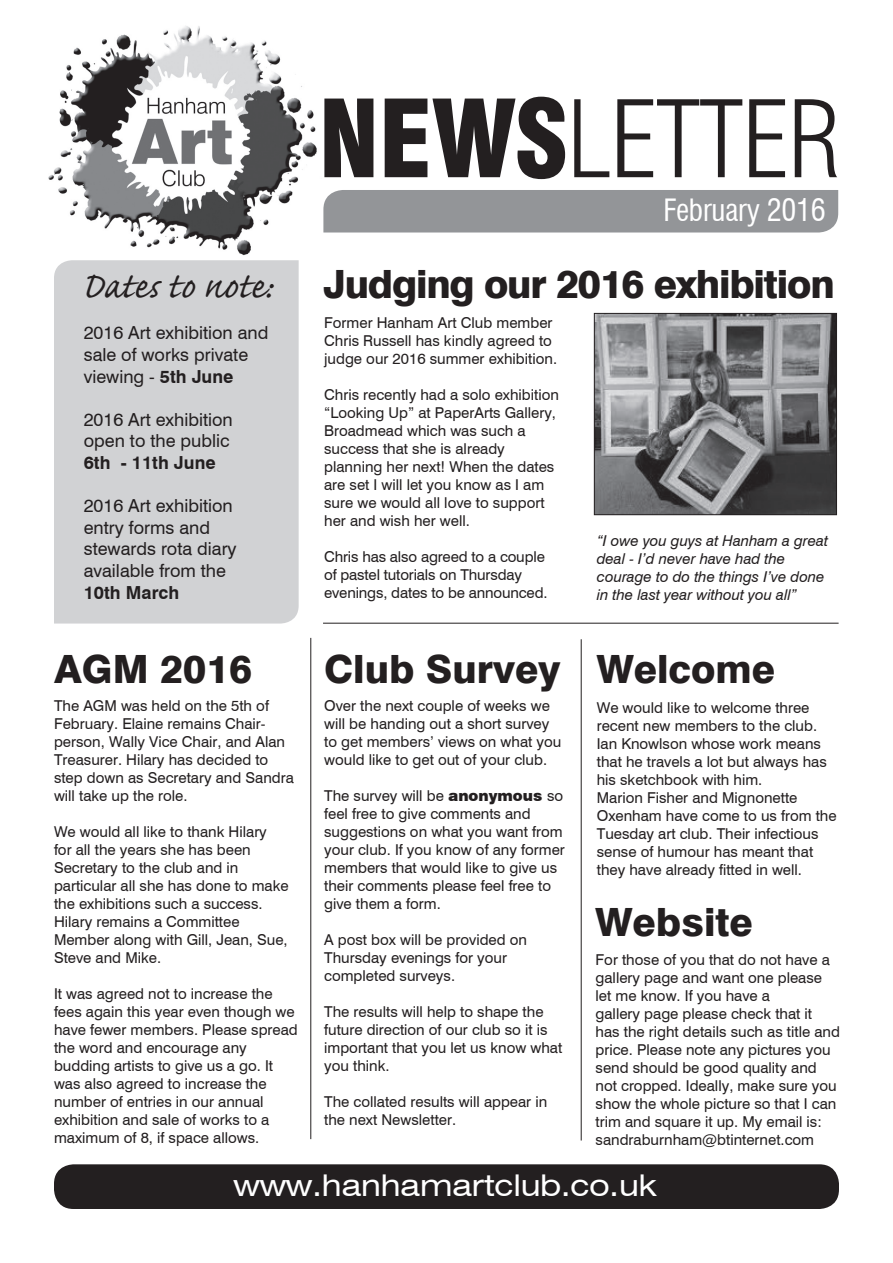
<style>
.page{position:relative;width:893px;height:1263px;background:#fff}
.page>*{position:absolute;margin:0;border:0;box-sizing:border-box;transform-origin:0 0}
.t1{font:300 condensed 104.55px "Swiss 721 BT";letter-spacing:-.015em;color:#231f20}
.t2{font:46.5px "Caflisch Script Pro";color:#231f20}
.t3{font:800 39px "Swiss 721 BT";color:#231f20}
.t4{font:800 39px "Swiss 721 BT";letter-spacing:-.03em;color:#231f20}
.t5{font:expanded 30px "Swiss 721 BT";letter-spacing:-.01em;color:#fff}
.t6{font:condensed 30px "Swiss 721 BT";letter-spacing:-.01em;color:#fff}
.t7{font:18px/21.6px "Swiss 721 BT";color:#231f20}
.t8{font:15px/18px "Swiss 721 BT";color:#231f20}
.t9{font:italic 15px/18px "Swiss 721 BT";color:#231f20}
.s1{font-weight:900}
.s2{font-weight:700}
</style>
<div class="page">
<img style="left:48px;top:26px;width:269px;height:230px">
<div style="left:323px;top:190px;width:515px;height:42px;background:#939598"></div>
<div style="left:54px;top:260px;width:245px;height:363px;background:#d1d2d4"></div>
<div style="left:54px;top:1164px;width:785px;height:45px;background:#231f20;border-radius:20px"></div>
<img style="left:596px;top:315px;width:239px;height:198px">
<div style="left:594px;top:313px;width:243px;height:202px;border:1px solid #231f20"></div>
<hr style="left:323px;top:623px;width:516px;height:1px;background:#231f20">
<hr style="left:581px;top:639px;width:1px;height:501px;background:#231f20">
<hr style="left:311px;top:638px;width:1px;height:501px;background:#231f20">
<p class="t1" style="left:318px;top:77px;width:524px"><span class="s1">NEWS</span>LETTER</p>
<p class="t6" style="left:663px;top:192px;width:164px">February 2016</p>
<p class="t2" style="left:81px;top:262px;width:192px">Dates to note:</p>
<p class="t4" style="left:323px;top:260px;width:513px">Judging our 2016 exhibition</p>
<p class="t8" style="left:324px;top:313px;width:234px">Former Hanham Art Club member<br>Chris Russell has kindly agreed to judge our 2016 summer exhibition.</p>
<p class="t8" style="left:324px;top:385px;width:236px">Chris recently had a solo exhibition “Looking Up” at PaperArts Gallery,<br>Broadmead which was such a success that she is already planning her next! When the dates are set I will let you know as I am sure we would all love to support her and wish her well.</p>
<p class="t8" style="left:324px;top:547px;width:225px">Chris has also agreed to a couple of pastel tutorials on Thursday evenings, dates to be announced.</p>
<p class="t7" style="left:84px;top:322px;width:186px">2016 Art exhibition and sale of works private viewing - <span class="s2">5th June</span></p>
<p class="t7" style="left:84px;top:408px;width:151px">2016 Art exhibition open to the public<br><span class="s2">6th - 11th June</span></p>
<p class="t7" style="left:84px;top:495px;width:154px">2016 Art exhibition entry forms and stewards rota diary available from the<br><span class="s2">10th March</span></p>
<p class="t9" style="left:597px;top:531px;width:233px">“I owe you guys at Hanham a great deal - I’d never have had the courage to do the things I’ve done in the last year without you all”</p>
<p class="t3" style="left:54px;top:646px;width:200px">AGM 2016</p>
<p class="t8" style="left:54px;top:697px;width:241px">The AGM was held on the 5th of<br>February. Elaine remains Chair&shy;person, Wally Vice Chair, and Alan<br>Treasurer. Hilary has decided to step down as Secretary and Sandra will take up the role.</p>
<p class="t8" style="left:54px;top:823px;width:236px">We would all like to thank Hilary<br>for all the years she has been<br>Secretary to the club and in particular all she has done to make the exhibitions such a success.<br>Hilary remains a Committee<br>Member along with Gill, Jean, Sue,<br>Steve and Mike.</p>
<p class="t8" style="left:54px;top:985px;width:245px">It was agreed not to increase the fees again this year even though we have fewer members. Please spread the word and encourage any budding artists to give us a go. It was also agreed to increase the number of entries in our annual exhibition and sale of works to a maximum of 8, if space allows.</p>
<p class="t3" style="left:324px;top:646px;width:238px">Club Survey</p>
<p class="t8" style="left:324px;top:697px;width:239px">Over the next couple of weeks we will be handing out a short survey to get members’ views on what you would like to get out of your club.</p>
<p class="t8" style="left:324px;top:787px;width:242px">The survey will be <span class="s1">anonymous</span> so feel free to give comments and suggestions on what you want from your club. If you know of any former members that would like to give us their comments please feel free to give them a form.</p>
<p class="t8" style="left:324px;top:931px;width:204px">A post box will be provided on<br>Thursday evenings for your completed surveys.</p>
<p class="t8" style="left:324px;top:1003px;width:240px">The results will help to shape the future direction of our club so it is important that you let us know what you think.</p>
<p class="t8" style="left:324px;top:1093px;width:225px">The collated results will appear in the next Newsletter.</p>
<p class="t3" style="left:597px;top:645px;width:180px">Welcome</p>
<p class="t8" style="left:597px;top:699px;width:222px">We would like to welcome three recent new members to the club.</p>
<p class="t8" style="left:597px;top:735px;width:232px">Ian Knowlson whose work means that he travels a lot but always has his sketchbook with him.</p>
<p class="t8" style="left:597px;top:789px;width:241px">Marion Fisher and Mignonette<br>Oxenham have come to us from the<br>Tuesday art club. Their infectious sense of humour has meant that they have already fitted in well.</p>
<p class="t3" style="left:596px;top:898px;width:159px">Website</p>
<p class="t8" style="left:596px;top:950px;width:246px">For those of you that do not have a gallery page and want one please let me know. If you have a<br>gallery page please check that it has the right details such as title and price. Please note any pictures you send should be good quality and not cropped. Ideally, make sure you show the whole picture so that I can trim and square it up. My email is:</p>
<p class="t8" style="left:596px;top:1130px;width:220px">sandraburnham@btinternet.com</p>
<p class="t5" style="left:233px;top:1167px;width:424px">www.hanhamartclub.co.uk</p>
</div>
